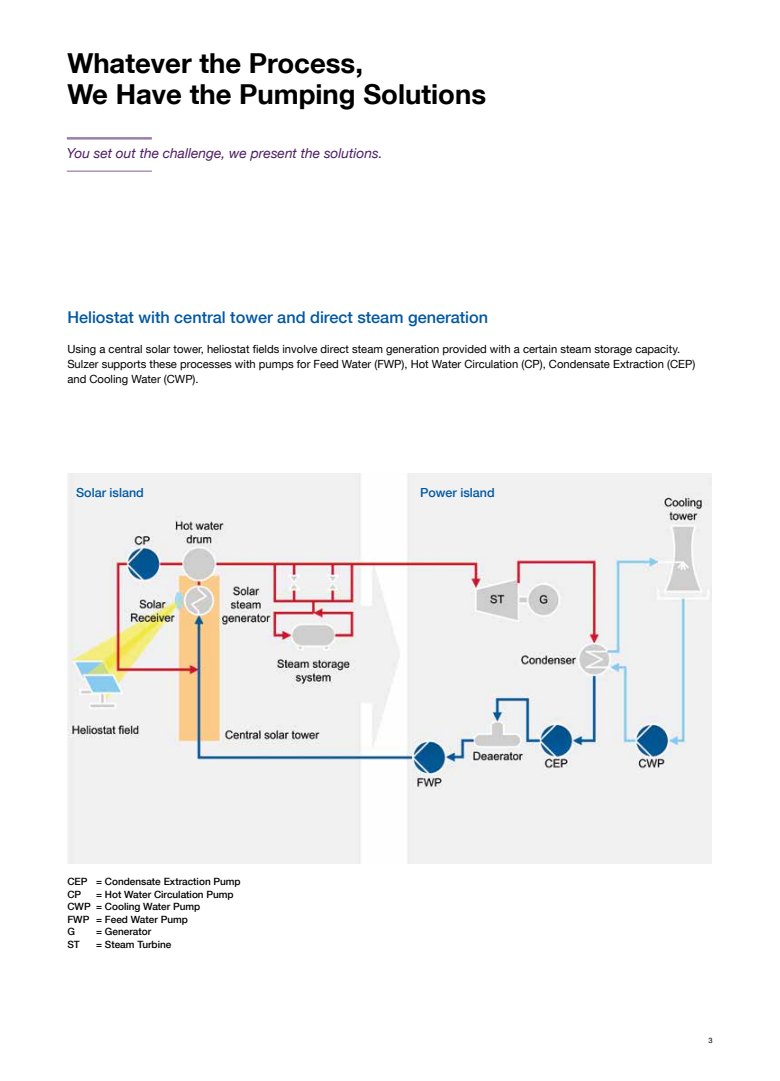
<style>
.page{position:relative;width:780px;height:1081px;background:#fff}
.page>*{position:absolute;margin:0;border:0;box-sizing:border-box;transform-origin:0 0}
.t1{font:700 27.5px/31.2px "Helvetica Neue LT Com";color:#000}
.t2{font:500 16.25px "Helvetica Neue LT Com";color:#0058a2}
.t3{font:italic 13.75px "Helvetica Neue LT Com";color:#4d1e65}
.t4{font:500 12.5px "Helvetica Neue LT Com";color:#0058a2}
.t5{font:11.25px/15px "Helvetica Neue LT Com";color:#000}
.t6{font:500 10px/12.5px "Helvetica Neue LT Com";color:#000}
.t7{font:7.5px "Helvetica Neue LT Com";color:#000}
</style>
<div class="page">
<hr style="left:67px;top:137px;width:85px;height:3px;background:#997fa9">
<hr style="left:67px;top:170px;width:85px;height:2px;background:#997fa9">
<img style="left:67px;top:473px;width:644px;height:391px">
<h1 class="t1" style="left:67px;top:47px;width:420px">Whatever the Process,<br>We Have the Pumping Solutions</h1>
<p class="t3" style="left:67px;top:145px;width:317px">You set out the challenge, we present the solutions.</p>
<h2 class="t2" style="left:67px;top:308px;width:422px">Heliostat with central tower and direct steam generation</h2>
<p class="t5" style="left:67px;top:341px;width:629px">Using a central solar tower, heliostat fields involve direct steam generation provided with a certain steam storage capacity.<br>Sulzer supports these processes with pumps for Feed Water (FWP), Hot Water Circulation (CP), Condensate Extraction (CEP) and Cooling Water (CWP).</p>
<p class="t4" style="left:76px;top:485px;width:69px">Solar island</p>
<p class="t4" style="left:420px;top:485px;width:76px">Power island</p>
<p class="t6" style="left:67px;top:875px;width:175px">CEP = Condensate Extraction Pump<br>CP</p>
<p class="t6" style="left:67px;top:888px;width:168px;text-indent:29px">= Hot Water Circulation Pump<br>CWP = Cooling Water Pump<br>FWP = Feed Water Pump<br>G</p>
<p class="t6" style="left:96px;top:925px;width:57px">= Generator</p>
<p class="t6" style="left:67px;top:938px;width:14px">ST</p>
<p class="t6" style="left:96px;top:938px;width:77px">= Steam Turbine</p>
<p class="t7" style="left:708px;top:1036px;width:6px">3</p>
</div>
